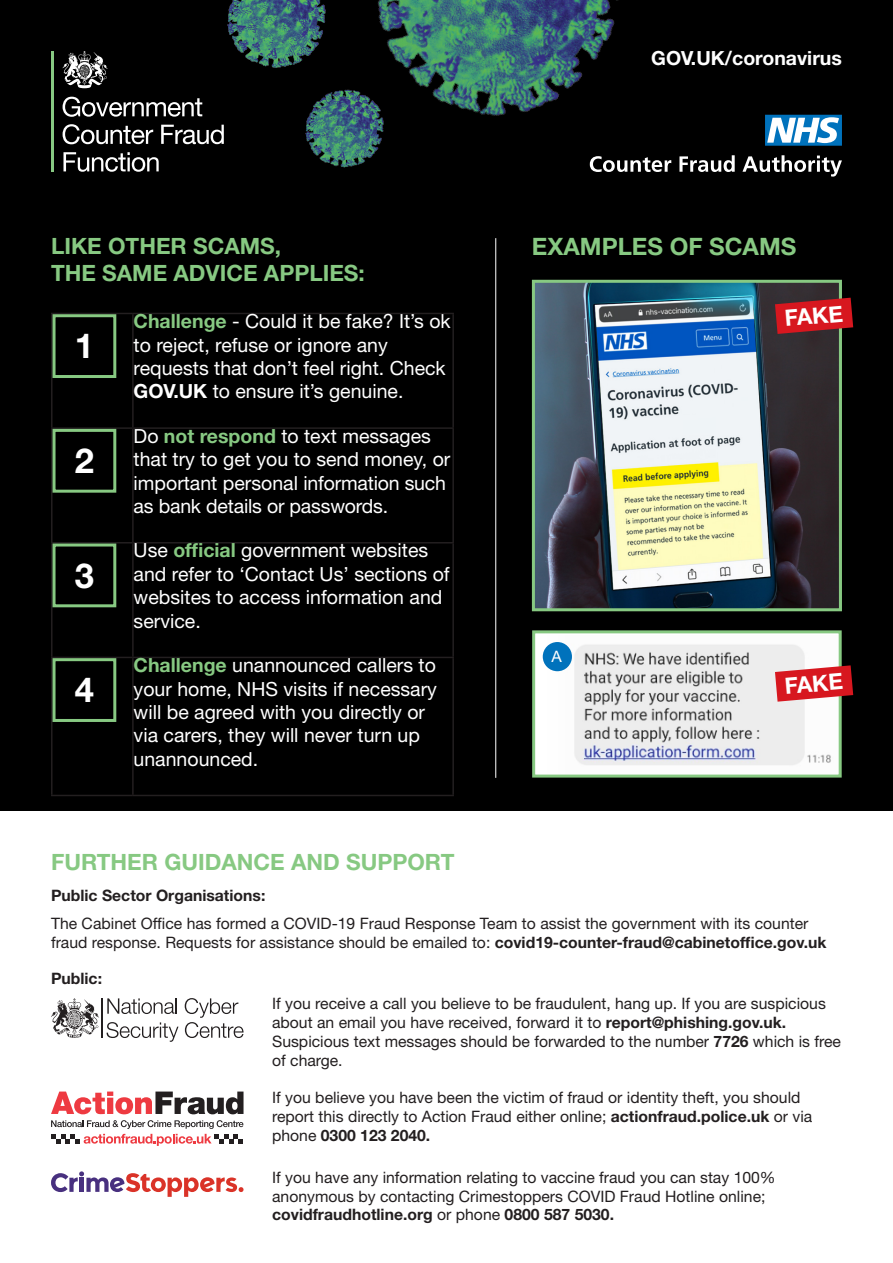
<style>
.page{position:relative;width:893px;height:1263px;background:#000}
.page>*{position:absolute;margin:0;border:0;box-sizing:border-box;transform-origin:0 0}
.Subheading{font:700 34.5px "Helvetica Neue LT Std";color:#fff}
.Subheading-2{font:700 24px "Helvetica Neue LT Std";color:#87c982}
.Subheading-3{font:700 22.5px/27px "Helvetica Neue LT Std";color:#87c982}
.Subheading-4{font:700 22.5px "Helvetica Neue LT Std";color:#fff}
.Body_copy{font:19.5px/23.4px "Helvetica Neue LT Std";color:#fff}
.t1{font:700 19.5px "Helvetica Neue LT Std";color:#fff}
.Body_copy-2{font:15.75px/18.9px "Helvetica Neue LT Std";color:#231f20}
.Body_copy-3{font:700 15.75px "Helvetica Neue LT Std";color:#231f20}
.t2{font:15.6px "Arial";color:#fff}
.s1{font-weight:700;color:#87c982}
.s2{font-weight:700}
</style>
<div class="page">
<hr style="left:51px;top:51px;width:2px;height:121px;background:#87c982">
<svg style="left:62px;top:51px;width:46px;height:37px"></svg>
<svg style="left:63px;top:152px;width:96px;height:20px"></svg>
<svg style="left:63px;top:124px;width:161px;height:20px"></svg>
<svg style="left:63px;top:97px;width:139px;height:20px"></svg>
<img style="left:378px;top:0;width:240px;height:166px">
<img style="left:227px;top:0;width:99px;height:68px">
<svg style="left:765px;top:115px;width:77px;height:31px;background:#75b1d8"></svg>
<svg style="left:590px;top:155px;width:252px;height:22px"></svg>
<img style="left:305px;top:87px;width:82px;height:81px">
<hr style="left:51px;top:313px;width:82px;height:1px;background:#231f20">
<hr style="left:51px;top:314px;width:2px;height:113px;background:#231f20">
<hr style="left:133px;top:313px;width:321px;height:1px;background:#231f20">
<hr style="left:132px;top:314px;width:2px;height:113px;background:#231f20">
<hr style="left:452px;top:314px;width:2px;height:113px;background:#231f20">
<hr style="left:51px;top:427px;width:82px;height:2px;background:#231f20">
<hr style="left:51px;top:429px;width:2px;height:113px;background:#231f20">
<hr style="left:133px;top:427px;width:321px;height:2px;background:#231f20">
<hr style="left:132px;top:429px;width:2px;height:113px;background:#231f20">
<hr style="left:452px;top:429px;width:2px;height:113px;background:#231f20">
<hr style="left:51px;top:542px;width:82px;height:1px;background:#231f20">
<hr style="left:51px;top:543px;width:2px;height:114px;background:#231f20">
<hr style="left:133px;top:542px;width:321px;height:1px;background:#231f20">
<hr style="left:132px;top:543px;width:2px;height:114px;background:#231f20">
<hr style="left:452px;top:543px;width:2px;height:114px;background:#231f20">
<hr style="left:51px;top:657px;width:82px;height:1px;background:#231f20">
<hr style="left:51px;top:658px;width:2px;height:137px;background:#231f20">
<hr style="left:133px;top:657px;width:321px;height:1px;background:#231f20">
<hr style="left:132px;top:658px;width:2px;height:137px;background:#231f20">
<hr style="left:452px;top:658px;width:2px;height:137px;background:#231f20">
<hr style="left:51px;top:795px;width:82px;height:1px;background:#231f20">
<hr style="left:133px;top:795px;width:321px;height:1px;background:#231f20">
<div style="left:53px;top:314px;width:63px;height:64px;border:3px solid #87c982"></div>
<div style="left:53px;top:429px;width:63px;height:64px;border:3px solid #87c982"></div>
<div style="left:53px;top:543px;width:63px;height:64px;border:3px solid #87c982"></div>
<div style="left:53px;top:658px;width:63px;height:64px;border:3px solid #87c982"></div>
<div style="left:0;top:811px;width:893px;height:452px;background:#fff"></div>
<svg style="left:107px;top:998px;width:70px;height:16px"></svg>
<svg style="left:106px;top:1022px;width:72px;height:20px"></svg>
<svg style="left:185px;top:998px;width:59px;height:40px"></svg>
<svg style="left:51px;top:998px;width:48px;height:40px"></svg>
<hr style="left:102px;top:998px;width:1px;height:40px;background:#231f20">
<svg style="left:51px;top:1091px;width:193px;height:23px"></svg>
<svg style="left:51px;top:1120px;width:193px;height:26px"></svg>
<svg style="left:51px;top:1171px;width:193px;height:26px"></svg>
<img style="left:536px;top:284px;width:302px;height:323px">
<div style="left:532px;top:280px;width:310px;height:331px;border:3px solid #87c982"></div>
<div style="left:534px;top:632px;width:306px;height:144px;background:#fff"></div>
<img style="left:547px;top:642px;width:284px;height:123px">
<div style="left:532px;top:630px;width:310px;height:147px;border:3px solid #87c982"></div>
<div style="left:543px;top:642px;width:29px;height:29px;background:#0072bc;border-radius:50%"></div>
<hr style="left:495px;top:238px;width:1px;height:540px;background:#fff">
<svg style="left:775px;top:298px;width:78px;height:36px;background:#b51a21"></svg>
<svg style="left:775px;top:665px;width:78px;height:37px;background:#d23d42"></svg>
<p class="Subheading-3" style="left:51px;top:232px;width:315px">LIKE OTHER SCAMS,<br>THE SAME ADVICE APPLIES:</p>
<p class="Subheading" style="left:75px;top:325px;width:21px">1</p>
<p class="Subheading" style="left:75px;top:439px;width:21px">2</p>
<p class="Subheading" style="left:75px;top:554px;width:21px">3</p>
<p class="Subheading" style="left:75px;top:669px;width:21px">4</p>
<p class="Body_copy" style="left:134px;top:309px;width:319px"><span class="s1">Challenge</span> - Could it be fake? It’s ok to reject, refuse or ignore any requests that don’t feel right. Check <span class="s2">GOV.UK</span> to ensure it’s genuine.</p>
<p class="Body_copy" style="left:134px;top:424px;width:318px">Do <span class="s1">not respond</span> to text messages that try to get you to send money, or important personal information such as bank details or passwords.</p>
<p class="Body_copy" style="left:134px;top:538px;width:318px">Use <span class="s1">official</span> government websites and refer to ‘Contact Us’ sections of websites to access information and service.</p>
<p class="Body_copy" style="left:134px;top:653px;width:305px"><span class="s1">Challenge</span> unannounced callers to your home, NHS visits if necessary will be agreed with you directly or via carers, they will never turn up unannounced.</p>
<p class="t1" style="left:651px;top:46px;width:192px">GOV.UK/coronavirus</p>
<p class="Subheading-2" style="left:532px;top:231px;width:266px">EXAMPLES OF SCAMS</p>
<p class="t2" style="left:551px;top:647px;width:12px">A</p>
<p class="Subheading-4" style="left:783px;top:305px;width:60px;rotate:-5deg">FAKE</p>
<p class="Subheading-4" style="left:783px;top:672px;width:60px;rotate:-5deg">FAKE</p>
<p class="Subheading-3" style="left:51px;top:848px;width:405px">FURTHER GUIDANCE AND SUPPORT</p>
<p class="Body_copy-3" style="left:51px;top:886px;width:216px">Public Sector Organisations:</p>
<p class="Body_copy-2" style="left:51px;top:913px;width:777px">The Cabinet Office has formed a COVID-19 Fraud Response Team to assist the government with its counter fraud response. Requests for assistance should be emailed to: <span class="s2">covid19-counter-fraud@cabinetoffice.gov.uk</span></p>
<p class="Body_copy-3" style="left:51px;top:968px;width:53px">Public:</p>
<p class="Body_copy-2" style="left:272px;top:994px;width:570px">If you receive a call you believe to be fraudulent, hang up. If you are suspicious about an email you have received, forward it to <span class="s2">report@phishing.gov.uk.<br></span>Suspicious text messages should be forwarded to the number <span class="s2">7726</span> which is free of charge.</p>
<p class="Body_copy-2" style="left:272px;top:1087px;width:542px">If you believe you have been the victim of fraud or identity theft, you should report this directly to Action Fraud either online; <span class="s2">actionfraud.police.uk</span> or via phone <span class="s2">0300 123 2040.</span></p>
<p class="Body_copy-2" style="left:272px;top:1167px;width:505px">If you have any information relating to vaccine fraud you can stay 100% anonymous by contacting Crimestoppers COVID Fraud Hotline online; <span class="s2">covidfraudhotline.org</span> or phone <span class="s2">0800 587 5030.</span></p>
</div>
